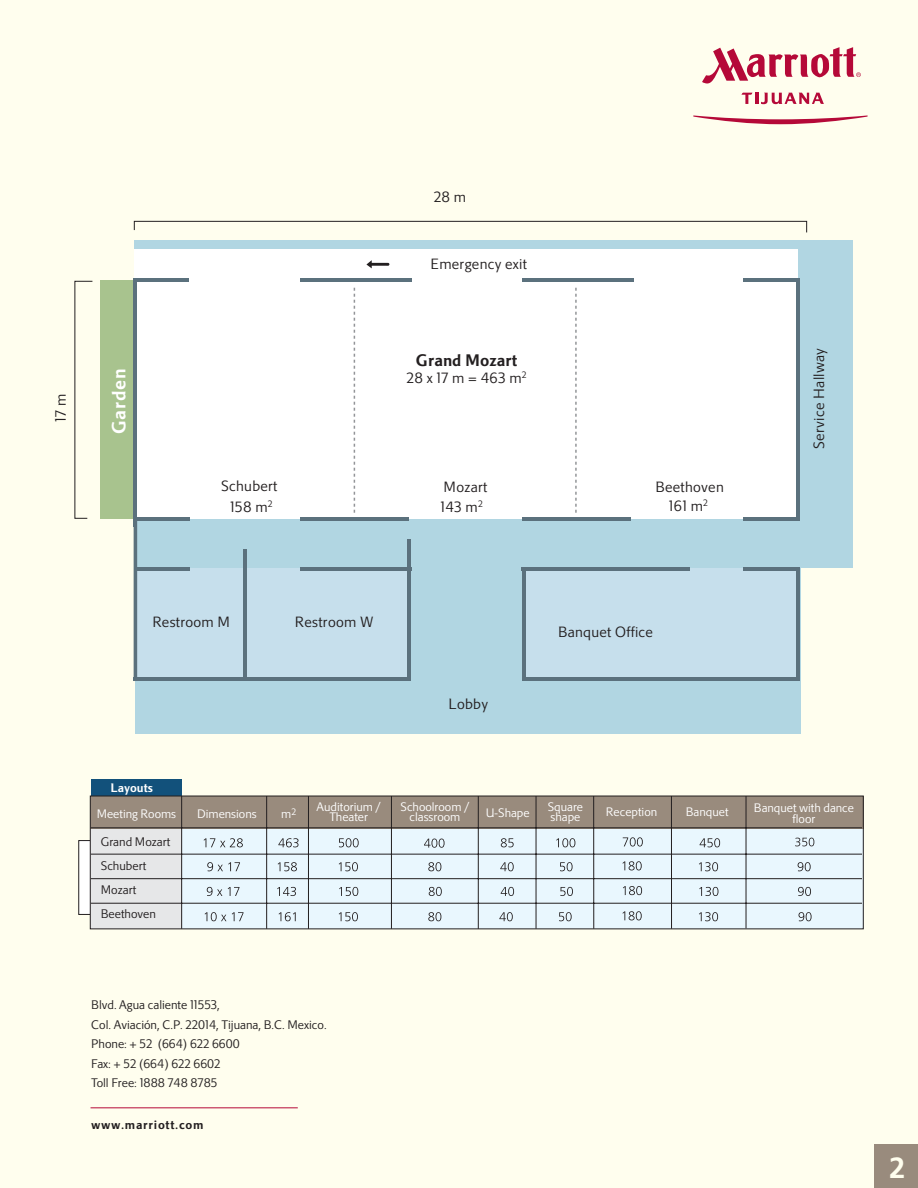
<style>
.page{position:relative;width:918px;height:1188px;background:#fffeee}
.page>*{position:absolute;margin:0;border:0;box-sizing:border-box;transform-origin:0 0}
.t1{font:700 29.25px "Frutiger";color:#fffeee}
.t2{font:700 18.45px "Marriott";letter-spacing:.04em;color:#fff}
.t3{font:700 16.2px "Marriott";color:#231f20}
.t4{font:300 14.4px "Marriott";letter-spacing:.02em;color:#231f20}
.t5{font:300 12px/19.5px "Marriott";color:#231f20}
.t6{font:700 12px "Marriott";letter-spacing:.06em;color:#231f20}
.t7{font:300 11.85px/10.5px "Marriott";color:#fff;text-align:center}
.t8{font:700 11.85px "Marriott";color:#fff}
.t9{font:300 9px "Marriott";color:#fff}
</style>
<div class="page">
<div style="left:134px;top:240px;width:719px;height:327px;background:#b1d6e2"></div>
<div style="left:135px;top:520px;width:666px;height:214px;background:#b1d6e2"></div>
<div style="left:523px;top:568px;width:274px;height:110px;background:#c6dfec"></div>
<div style="left:137px;top:568px;width:274px;height:110px;background:#c6dfec"></div>
<hr style="left:522px;top:567px;width:168px;height:4px;background:#5b717d">
<hr style="left:522px;top:677px;width:277px;height:4px;background:#5b717d">
<hr style="left:743px;top:567px;width:56px;height:4px;background:#5b717d">
<hr style="left:796px;top:567px;width:3px;height:114px;background:#5b717d">
<hr style="left:522px;top:567px;width:3px;height:114px;background:#5b717d">
<hr style="left:134px;top:567px;width:55px;height:4px;background:#5b717d">
<hr style="left:134px;top:517px;width:55px;height:4px;background:#5b717d">
<hr style="left:300px;top:517px;width:109px;height:4px;background:#5b717d">
<hr style="left:522px;top:517px;width:109px;height:4px;background:#5b717d">
<hr style="left:743px;top:517px;width:56px;height:4px;background:#5b717d">
<hr style="left:134px;top:677px;width:277px;height:4px;background:#5b717d">
<hr style="left:300px;top:567px;width:111px;height:4px;background:#5b717d">
<hr style="left:408px;top:539px;width:3px;height:142px;background:#5b717d">
<svg style="left:134px;top:527px;width:3px;height:150px"></svg>
<hr style="left:134px;top:278px;width:3px;height:249px;background:#5b717d">
<hr style="left:243px;top:549px;width:3px;height:132px;background:#5b717d">
<svg style="left:74px;top:220px;width:734px;height:299px;background:#f4f7f4"></svg>
<hr style="left:91px;top:1107px;width:207px;height:1px;background:#b50938">
<svg style="left:741px;top:93px;width:83px;height:11px"></svg>
<svg style="left:693px;top:115px;width:175px;height:9px"></svg>
<svg style="left:702px;top:47px;width:159px;height:36px"></svg>
<div style="left:91px;top:780px;width:91px;height:18px;background:#12517b"></div>
<div style="left:79px;top:841px;width:12px;height:73px;background:#fff"></div>
<div style="left:179px;top:828px;width:684px;height:101px;background:#e9f7fe"></div>
<div style="left:90px;top:796px;width:91px;height:133px;background:#e6e7e8"></div>
<div style="left:90px;top:796px;width:773px;height:32px;background:#998b7d"></div>
<svg style="left:204px;top:838px;width:39px;height:9px"></svg>
<svg style="left:278px;top:838px;width:21px;height:9px"></svg>
<svg style="left:339px;top:838px;width:20px;height:9px"></svg>
<svg style="left:424px;top:839px;width:21px;height:9px"></svg>
<svg style="left:501px;top:838px;width:13px;height:9px"></svg>
<svg style="left:556px;top:838px;width:19px;height:9px"></svg>
<svg style="left:623px;top:837px;width:20px;height:10px"></svg>
<svg style="left:700px;top:838px;width:20px;height:9px"></svg>
<svg style="left:795px;top:838px;width:19px;height:8px"></svg>
<svg style="left:207px;top:862px;width:33px;height:9px"></svg>
<svg style="left:278px;top:862px;width:19px;height:9px"></svg>
<svg style="left:339px;top:862px;width:19px;height:9px"></svg>
<svg style="left:428px;top:862px;width:13px;height:9px"></svg>
<svg style="left:500px;top:862px;width:14px;height:9px"></svg>
<svg style="left:560px;top:862px;width:13px;height:9px"></svg>
<svg style="left:622px;top:861px;width:20px;height:9px"></svg>
<svg style="left:699px;top:862px;width:19px;height:9px"></svg>
<svg style="left:798px;top:862px;width:13px;height:9px"></svg>
<svg style="left:207px;top:887px;width:15px;height:9px"></svg>
<svg style="left:228px;top:887px;width:11px;height:9px"></svg>
<svg style="left:277px;top:887px;width:19px;height:9px"></svg>
<svg style="left:339px;top:887px;width:19px;height:9px"></svg>
<svg style="left:429px;top:887px;width:13px;height:9px"></svg>
<svg style="left:501px;top:887px;width:13px;height:9px"></svg>
<svg style="left:560px;top:887px;width:13px;height:9px"></svg>
<svg style="left:623px;top:886px;width:19px;height:9px"></svg>
<svg style="left:699px;top:887px;width:19px;height:9px"></svg>
<svg style="left:798px;top:887px;width:13px;height:9px"></svg>
<svg style="left:205px;top:912px;width:21px;height:9px"></svg>
<svg style="left:232px;top:912px;width:12px;height:9px"></svg>
<svg style="left:279px;top:912px;width:17px;height:9px"></svg>
<svg style="left:339px;top:912px;width:19px;height:9px"></svg>
<svg style="left:428px;top:912px;width:13px;height:9px"></svg>
<svg style="left:499px;top:912px;width:14px;height:9px"></svg>
<svg style="left:559px;top:912px;width:13px;height:9px"></svg>
<svg style="left:622px;top:911px;width:20px;height:9px"></svg>
<svg style="left:699px;top:912px;width:19px;height:9px"></svg>
<svg style="left:799px;top:912px;width:13px;height:9px"></svg>
<hr style="left:91px;top:854px;width:771px;height:1px;background:#231f20">
<hr style="left:91px;top:878px;width:771px;height:1px;background:#231f20">
<hr style="left:91px;top:903px;width:771px;height:1px;background:#231f20">
<hr style="left:91px;top:827px;width:771px;height:1px;background:#231f20">
<hr style="left:266px;top:796px;width:1px;height:133px;background:#231f20">
<hr style="left:181px;top:796px;width:1px;height:133px;background:#231f20">
<hr style="left:308px;top:796px;width:1px;height:133px;background:#231f20">
<hr style="left:536px;top:796px;width:1px;height:133px;background:#231f20">
<hr style="left:593px;top:796px;width:1px;height:133px;background:#231f20">
<hr style="left:671px;top:796px;width:1px;height:133px;background:#231f20">
<hr style="left:746px;top:796px;width:1px;height:132px;background:#231f20">
<hr style="left:478px;top:796px;width:1px;height:133px;background:#231f20">
<hr style="left:391px;top:796px;width:1px;height:133px;background:#231f20">
<div style="left:90px;top:796px;width:774px;height:133px;border:1px solid #231f20"></div>
<svg style="left:354px;top:286px;width:1px;height:227px"></svg>
<svg style="left:575px;top:286px;width:2px;height:227px"></svg>
<div style="left:875px;top:1145px;width:43px;height:43px;background:#998b7d"></div>
<p class="t4" style="left:55px;top:422px;width:29px;rotate:-90deg">17 m</p>
<p class="t2" style="left:108px;top:434px;width:67px;rotate:-90deg">Garden</p>
<p class="t4" style="left:221px;top:480px;width:58px">Schubert</p>
<p class="t4" style="left:230px;top:501px;width:44px">158 m<sup>2</sup></p>
<p class="t4" style="left:434px;top:192px;width:34px">28 m</p>
<p class="t4" style="left:431px;top:259px;width:98px">Emergency exit</p>
<p class="t3" style="left:416px;top:351px;width:103px">Grand Mozart</p>
<p class="t4" style="left:407px;top:373px;width:121px">28 x 17 m = 463 m<sup>2</sup></p>
<p class="t4" style="left:444px;top:481px;width:45px">Mozart</p>
<p class="t4" style="left:440px;top:501px;width:44px">143 m<sup>2</sup></p>
<p class="t4" style="left:655px;top:481px;width:70px">Beethoven</p>
<p class="t4" style="left:669px;top:501px;width:41px">161 m<sup>2</sup></p>
<p class="t4" style="left:813px;top:449px;width:102px;rotate:-90deg">Service Hallway</p>
<p class="t4" style="left:152px;top:617px;width:79px">Restroom M</p>
<p class="t4" style="left:295px;top:617px;width:80px">Restroom W</p>
<p class="t8" style="left:111px;top:781px;width:44px">Layouts</p>
<p class="t4" style="left:448px;top:698px;width:41px">Lobby</p>
<p class="t4" style="left:558px;top:626px;width:97px">Banquet Office</p>
<p class="t7" style="left:97px;top:810px;width:81px">Meeting Rooms</p>
<p class="t7" style="left:197px;top:810px;width:61px">Dimensions</p>
<p class="t7" style="left:317px;top:802px;width:66px">Auditorium /<br>Theater</p>
<p class="t7" style="left:401px;top:802px;width:70px">Schoolroom / classroom</p>
<p class="t7" style="left:486px;top:808px;width:45px">U-Shape</p>
<p class="t7" style="left:548px;top:802px;width:37px;text-align:left">Square shape</p>
<p class="t7" style="left:606px;top:808px;width:53px">Reception</p>
<p class="t7" style="left:686px;top:808px;width:44px">Banquet</p>
<p class="t7" style="left:754px;top:804px;width:102px">Banquet with dance</p>
<p class="t9" style="left:291px;top:809px;width:6px">2</p>
<p class="t7" style="left:281px;top:810px;width:12px">m</p>
<p class="t7" style="left:793px;top:814px;width:24px">floor</p>
<p class="t5" style="left:101px;top:831px;width:71px;line-height:24px">Grand Mozart<br>Schubert<br>Mozart<br>Beethoven</p>
<p class="t5" style="left:91px;top:996px;width:237px">Blvd. Agua caliente 11553,<br>Col. Aviación, C.P. 22014, Tijuana, B.C. Mexico.<br>Phone: + 52 (664) 622 6600<br>Fax: + 52 (664) 622 6602<br>Toll Free: 1888 748 8785</p>
<p class="t6" style="left:91px;top:1118px;width:114px">www.marriott.com</p>
<p class="t1" style="left:889px;top:1156px;width:18px">2</p>
</div>
